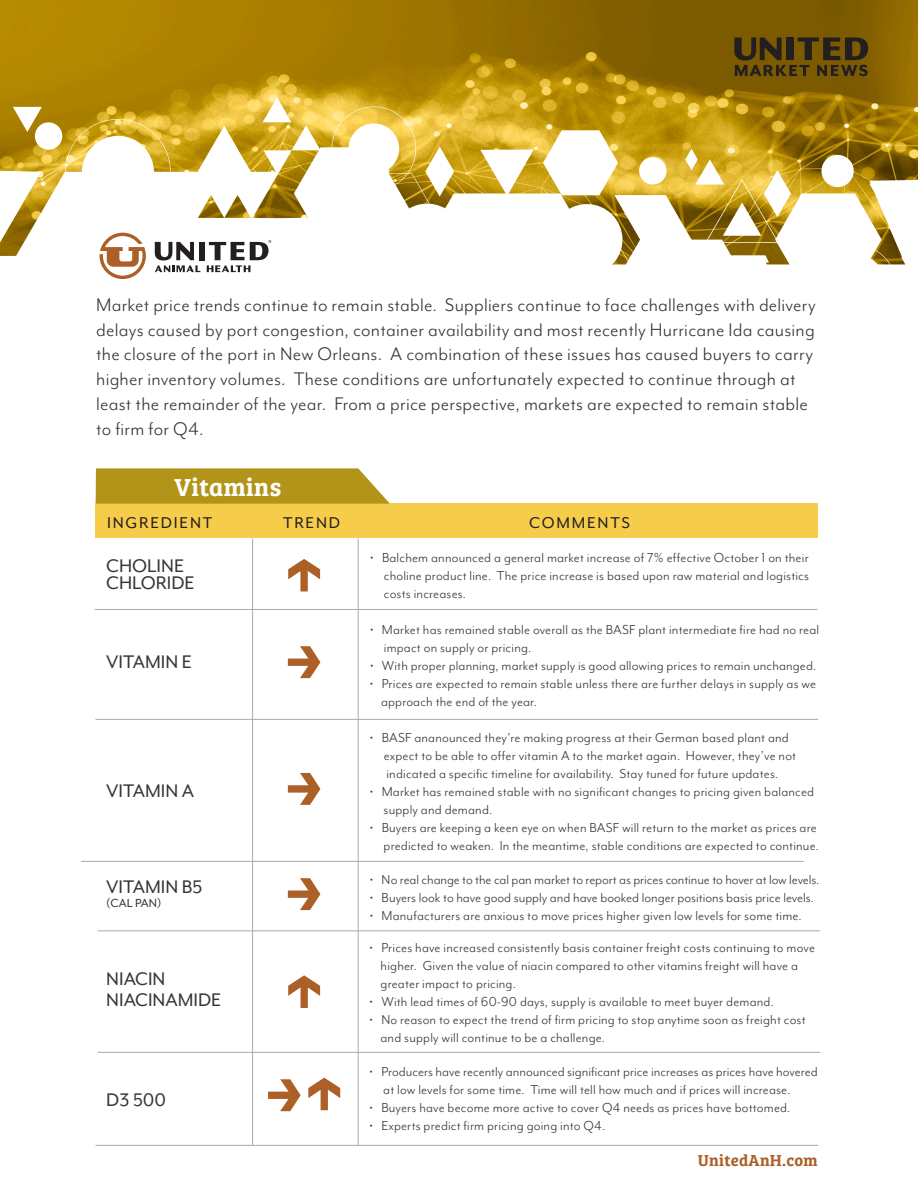
<style>
.page{position:relative;width:918px;height:1188px;background:#fff}
.page>*{position:absolute;margin:0;border:0;box-sizing:border-box;transform-origin:0 0}
.t1{font:25.5px "Bree Serif Sb";letter-spacing:.015em;color:#fff}
.t2{font:21px/24.8px "Mr Eaves Mod OT";letter-spacing:.01em;color:#353535}
.t3{font:21px/16.5px "Mr Eaves Mod OT";color:#353535}
.t4{font:18px "Mr Eaves Mod OT";letter-spacing:.1em;color:#231f20}
.t5{font:16.5px "Bree Serif Sb";letter-spacing:.015em;color:#ac6028}
.t6{font:15px/18px "Mr Eaves Mod OT";letter-spacing:.01em;color:#353535}
.t7{font:13.5px "Mr Eaves Mod OT";color:#353535}
</style>
<div class="page">
<img style="left:0;top:0;width:918px;height:107px">
<svg style="left:734px;top:38px;width:134px;height:38px;background:#523e0e"></svg>
<svg style="left:263px;top:97px;width:29px;height:10px"></svg>
<svg style="left:0;top:107px;width:918px;height:166px"></svg>
<svg style="left:13px;top:107px;width:29px;height:25px"></svg>
<hr style="left:96px;top:1145px;width:722px;height:1px;background:#a7a9ac">
<div style="left:96px;top:504px;width:722px;height:34px;background:#f6cc4b"></div>
<svg style="left:96px;top:468px;width:294px;height:36px;background:#b79c26"></svg>
<hr style="left:252px;top:539px;width:1px;height:607px;background:#a7a9ac">
<hr style="left:95px;top:609px;width:722px;height:1px;background:#a7a9ac">
<hr style="left:96px;top:719px;width:722px;height:1px;background:#a7a9ac">
<hr style="left:81px;top:861px;width:723px;height:1px;background:#a7a9ac">
<hr style="left:98px;top:930px;width:722px;height:1px;background:#a7a9ac">
<hr style="left:98px;top:1052px;width:722px;height:1px;background:#a7a9ac">
<hr style="left:358px;top:539px;width:1px;height:607px;background:#a7a9ac">
<div style="left:199px;top:242px;width:6px;height:18px;background:#231f20"></div>
<svg style="left:100px;top:233px;width:46px;height:46px"></svg>
<svg style="left:155px;top:242px;width:45px;height:30px"></svg>
<svg style="left:207px;top:240px;width:64px;height:32px"></svg>
<svg style="left:288px;top:559px;width:32px;height:32px"></svg>
<svg style="left:288px;top:646px;width:32px;height:32px"></svg>
<svg style="left:288px;top:878px;width:32px;height:32px"></svg>
<svg style="left:288px;top:773px;width:32px;height:32px"></svg>
<svg style="left:288px;top:975px;width:32px;height:33px"></svg>
<svg style="left:268px;top:1079px;width:33px;height:32px"></svg>
<svg style="left:308px;top:1078px;width:32px;height:32px"></svg>
<p class="t2" style="left:96px;top:292px;width:721px">Market price trends continue to remain stable. Suppliers continue to face challenges with delivery delays caused by port congestion, container availability and most recently Hurricane Ida causing the closure of the port in New Orleans. A combination of these issues has caused buyers to carry higher inventory volumes. These conditions are unfortunately expected to continue through at least the remainder of the year. From a price perspective, markets are expected to remain stable to firm for Q4.</p>
<h1 class="t1" style="left:174px;top:467px;width:108px">Vitamins</h1>
<p class="t4" style="left:107px;top:513px;width:107px">INGREDIENT</p>
<p class="t4" style="left:283px;top:513px;width:59px">TREND</p>
<p class="t4" style="left:529px;top:513px;width:102px">COMMENTS</p>
<p class="t6" style="left:384px;top:548px;width:427px;text-align:justify;text-indent:-14px">• Balchem announced a general market increase of 7% effective October 1 on their choline product line. The price increase is based upon raw material and logistics costs increases.</p>
<p class="t6" style="left:384px;top:620px;width:437px;text-indent:-14px">• Market has remained stable overall as the BASF plant intermediate fire had no real impact on supply or pricing.</p>
<p class="t6" style="left:370px;top:656px;width:448px">• With proper planning, market supply is good allowing prices to remain unchanged.</p>
<p class="t6" style="left:381px;top:674px;width:437px;text-indent:-11px">• Prices are expected to remain stable unless there are further delays in supply as we approach the end of the year.</p>
<p class="t6" style="left:384px;top:728px;width:414px;text-indent:-14px">• BASF ananounced they’re making progress at their German based plant and expect to be able to offer vitamin A to the market again. However, they’ve not indicated a specific timeline for availability. Stay tuned for future updates.</p>
<p class="t6" style="left:384px;top:782px;width:432px;text-indent:-14px">• Market has remained stable with no significant changes to pricing given balanced supply and demand.</p>
<p class="t6" style="left:370px;top:818px;width:451px;text-align:right">• Buyers are keeping a keen eye on when BASF will return to the market as prices are predicted to weaken. In the meantime, stable conditions are expected to continue.</p>
<p class="t6" style="left:370px;top:871px;width:451px">• No real change to the cal pan market to report as prices continue to hover at low levels.</p>
<p class="t6" style="left:370px;top:889px;width:446px">• Buyers look to have good supply and have booked longer positions basis price levels.</p>
<p class="t6" style="left:370px;top:907px;width:434px">• Manufacturers are anxious to move prices higher given low levels for some time.</p>
<p class="t6" style="left:381px;top:938px;width:436px;text-indent:-11px">• Prices have increased consistently basis container freight costs continuing to move higher. Given the value of niacin compared to other vitamins freight will have a greater impact to pricing.</p>
<p class="t6" style="left:370px;top:992px;width:406px">• With lead times of 60-90 days, supply is available to meet buyer demand.</p>
<p class="t6" style="left:381px;top:1010px;width:427px;text-indent:-11px">• No reason to expect the trend of firm pricing to stop anytime soon as freight cost and supply will continue to be a challenge.</p>
<p class="t6" style="left:383px;top:1063px;width:436px;text-indent:-14px">• Producers have recently announced significant price increases as prices have hovered at low levels for some time. Time will tell how much and if prices will increase.</p>
<p class="t6" style="left:369px;top:1099px;width:423px">• Buyers have become more active to cover Q4 needs as prices have bottomed.</p>
<p class="t6" style="left:369px;top:1117px;width:237px">• Experts predict firm pricing going into Q4.</p>
<h2 class="t3" style="left:106px;top:558px;width:90px">CHOLINE<br>CHLORIDE</h2>
<h2 class="t3" style="left:106px;top:654px;width:87px">VITAMIN E</h2>
<h2 class="t3" style="left:106px;top:783px;width:89px">VITAMIN A</h2>
<h2 class="t3" style="left:106px;top:879px;width:97px">VITAMIN B5</h2>
<p class="t7" style="left:106px;top:895px;width:57px">(CAL PAN)</p>
<h2 class="t3" style="left:106px;top:968px;width:117px;line-height:21px">NIACIN<br>NIACINAMIDE</h2>
<h2 class="t3" style="left:106px;top:1092px;width:61px">D3 500</h2>
<p class="t5" style="left:698px;top:1148px;width:121px">UnitedAnH.com</p>
</div>
